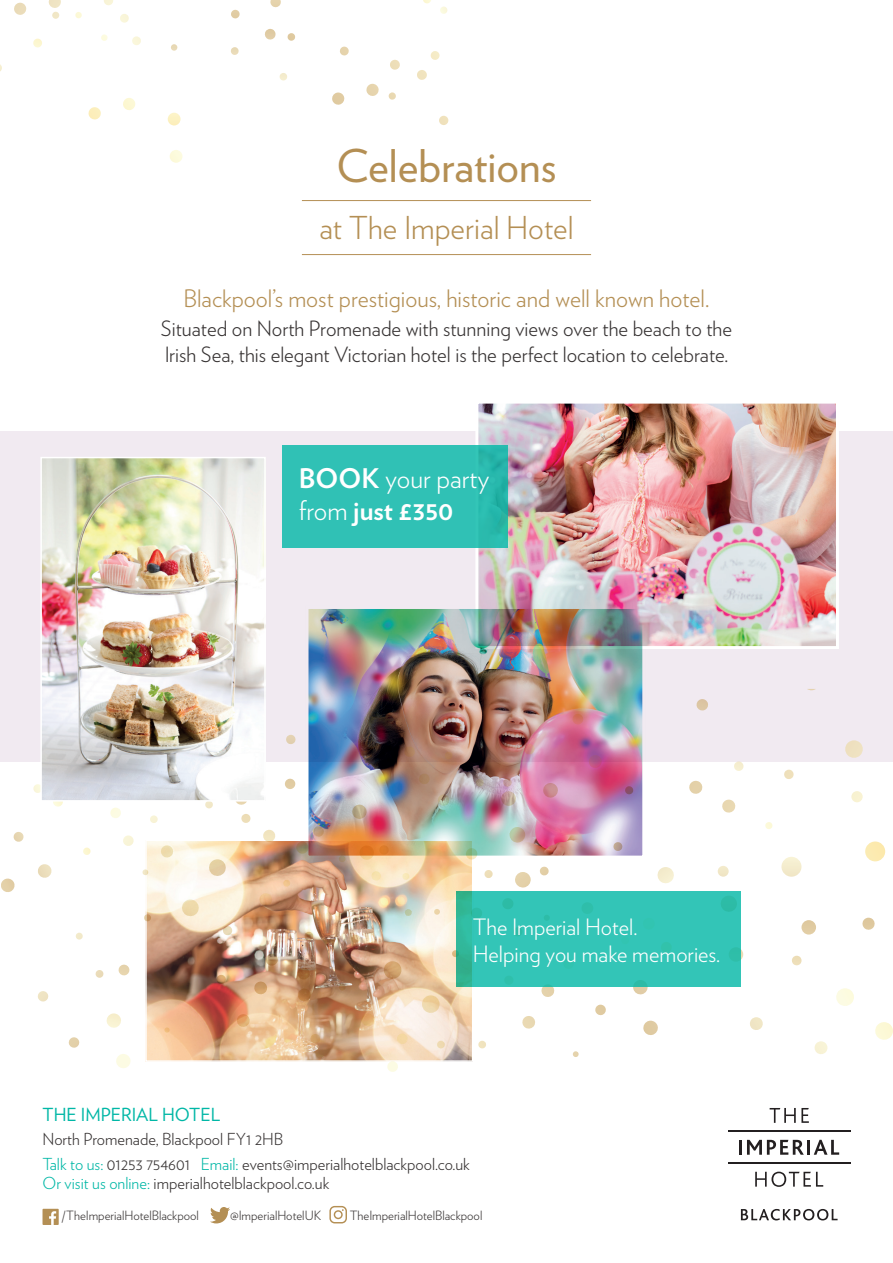
<style>
.page{position:relative;width:893px;height:1263px;background:#fff}
.page>*{position:absolute;margin:0;border:0;box-sizing:border-box;transform-origin:0 0}
.t1{font:45px "Verlag";color:#b48f54}
.t2{font:300 31.5px "Verlag";color:#b48f54}
.t3{font:300 27px/32.4px "Verlag";color:#fff}
.t4{font:300 24px "Verlag";color:#b48f54}
.t5{font:300 22.5px/27px "Verlag";color:#fff}
.t6{font:300 21px/25.2px "Verlag";color:#363232}
.t7{font:18px "Verlag";color:#00b7a6}
.t8{font:300 16.5px/24px "Verlag";color:#363232}
.t9{font:300 12.75px "Verlag";color:#363232}
.s1{font-weight:700}
.s2{color:#00b7a6}
</style>
<div class="page">
<div style="left:0;top:431px;width:893px;height:331px;background:#f1eaf1"></div>
<svg style="left:14px;top:3px;width:13px;height:12px"></svg>
<svg style="left:33px;top:39px;width:9px;height:9px"></svg>
<svg style="left:168px;top:113px;width:13px;height:13px"></svg>
<svg style="left:169px;top:150px;width:14px;height:13px"></svg>
<svg style="left:439px;top:116px;width:9px;height:9px"></svg>
<svg style="left:366px;top:84px;width:13px;height:12px"></svg>
<svg style="left:332px;top:93px;width:13px;height:12px"></svg>
<svg style="left:430px;top:51px;width:10px;height:9px"></svg>
<svg style="left:340px;top:47px;width:9px;height:9px"></svg>
<svg style="left:265px;top:29px;width:11px;height:11px"></svg>
<svg style="left:231px;top:47px;width:8px;height:8px"></svg>
<svg style="left:123px;top:98px;width:13px;height:12px"></svg>
<svg style="left:88px;top:107px;width:13px;height:13px"></svg>
<svg style="left:104px;top:0;width:9px;height:6px"></svg>
<svg style="left:48px;top:0;width:13px;height:19px"></svg>
<svg style="left:231px;top:10px;width:9px;height:9px"></svg>
<svg style="left:171px;top:44px;width:7px;height:7px"></svg>
<svg style="left:423px;top:0;width:8px;height:4px"></svg>
<svg style="left:270px;top:0;width:11px;height:8px"></svg>
<svg style="left:287px;top:33px;width:8px;height:8px"></svg>
<svg style="left:279px;top:73px;width:8px;height:8px"></svg>
<svg style="left:417px;top:70px;width:10px;height:10px"></svg>
<svg style="left:390px;top:60px;width:10px;height:10px"></svg>
<svg style="left:388px;top:92px;width:8px;height:8px"></svg>
<svg style="left:440px;top:7px;width:8px;height:7px"></svg>
<svg style="left:132px;top:36px;width:9px;height:9px"></svg>
<svg style="left:120px;top:14px;width:9px;height:9px"></svg>
<svg style="left:101px;top:34px;width:7px;height:7px"></svg>
<svg style="left:75px;top:12px;width:7px;height:7px"></svg>
<div style="left:865px;top:841px;width:20px;height:20px;background:#fceaaf;border-radius:10px"></div>
<div style="left:781px;top:857px;width:20px;height:20px;background:#f4ecce;border-radius:10px"></div>
<div style="left:801px;top:920px;width:15px;height:14px;background:#e0cba1;border-radius:7px"></div>
<div style="left:729px;top:947px;width:14px;height:15px;background:#ebdcb5;border-radius:7px"></div>
<svg style="left:718px;top:866px;width:11px;height:11px"></svg>
<svg style="left:845px;top:740px;width:18px;height:18px"></svg>
<svg style="left:862px;top:918px;width:13px;height:12px"></svg>
<svg style="left:241px;top:814px;width:10px;height:9px"></svg>
<svg style="left:851px;top:791px;width:12px;height:11px"></svg>
<svg style="left:286px;top:735px;width:10px;height:9px"></svg>
<svg style="left:875px;top:1022px;width:18px;height:18px"></svg>
<svg style="left:836px;top:988px;width:18px;height:18px"></svg>
<svg style="left:814px;top:1041px;width:14px;height:13px"></svg>
<svg style="left:750px;top:1017px;width:13px;height:13px"></svg>
<svg style="left:792px;top:956px;width:10px;height:10px"></svg>
<svg style="left:118px;top:965px;width:12px;height:11px"></svg>
<svg style="left:689px;top:781px;width:14px;height:13px"></svg>
<svg style="left:722px;top:800px;width:14px;height:13px"></svg>
<svg style="left:734px;top:761px;width:10px;height:10px"></svg>
<svg style="left:784px;top:770px;width:10px;height:9px"></svg>
<svg style="left:765px;top:822px;width:8px;height:7px"></svg>
<svg style="left:515px;top:872px;width:16px;height:16px"></svg>
<svg style="left:696px;top:699px;width:12px;height:12px"></svg>
<svg style="left:657px;top:867px;width:17px;height:17px"></svg>
<svg style="left:285px;top:779px;width:11px;height:10px"></svg>
<svg style="left:1px;top:878px;width:14px;height:14px"></svg>
<svg style="left:38px;top:864px;width:14px;height:14px"></svg>
<svg style="left:13px;top:832px;width:11px;height:10px"></svg>
<svg style="left:53px;top:801px;width:10px;height:6px"></svg>
<svg style="left:83px;top:847px;width:8px;height:8px"></svg>
<svg style="left:116px;top:1054px;width:15px;height:14px"></svg>
<svg style="left:106px;top:1013px;width:15px;height:15px"></svg>
<svg style="left:68px;top:1037px;width:12px;height:11px"></svg>
<svg style="left:37px;top:991px;width:12px;height:11px"></svg>
<svg style="left:95px;top:970px;width:9px;height:8px"></svg>
<svg style="left:236px;top:801px;width:11px;height:4px"></svg>
<svg style="left:110px;top:808px;width:11px;height:10px"></svg>
<svg style="left:123px;top:835px;width:11px;height:11px"></svg>
<svg style="left:150px;top:815px;width:8px;height:8px"></svg>
<svg style="left:205px;top:801px;width:8px;height:8px"></svg>
<svg style="left:142px;top:869px;width:3px;height:6px"></svg>
<svg style="left:643px;top:1021px;width:15px;height:14px"></svg>
<svg style="left:633px;top:987px;width:15px;height:8px"></svg>
<svg style="left:595px;top:1005px;width:11px;height:11px"></svg>
<svg style="left:522px;top:1016px;width:13px;height:13px"></svg>
<svg style="left:541px;top:987px;width:14px;height:10px"></svg>
<svg style="left:263px;top:830px;width:13px;height:9px"></svg>
<svg style="left:33px;top:784px;width:7px;height:9px"></svg>
<svg style="left:540px;top:867px;width:9px;height:9px"></svg>
<svg style="left:387px;top:1062px;width:11px;height:10px"></svg>
<svg style="left:478px;top:1041px;width:8px;height:8px"></svg>
<svg style="left:573px;top:1051px;width:6px;height:6px"></svg>
<svg style="left:76px;top:933px;width:7px;height:7px"></svg>
<svg style="left:484px;top:870px;width:9px;height:8px"></svg>
<img style="left:43px;top:460px;width:220px;height:338px">
<div style="left:40px;top:457px;width:226px;height:344px;border:2px solid #fff"></div>
<img style="left:479px;top:405px;width:356px;height:240px">
<div style="left:475px;top:401px;width:364px;height:248px;border:3px solid #fff"></div>
<div style="left:456px;top:891px;width:285px;height:96px;background:#33c5b7"></div>
<div style="left:282px;top:445px;width:225px;height:102px;background:#30c1b5"></div>
<img style="left:148px;top:842px;width:322px;height:217px">
<div style="left:145px;top:839px;width:328px;height:223px;border:2px solid #fff"></div>
<img style="left:309px;top:610px;width:332px;height:245px">
<div style="left:305px;top:606px;width:340px;height:253px;border:3px solid #fff"></div>
<hr style="left:302px;top:200px;width:289px;height:1px;background:#b48f54">
<hr style="left:302px;top:254px;width:289px;height:1px;background:#b48f54">
<div style="left:43px;top:1209px;width:16px;height:16px;background:#b48f54"></div>
<svg style="left:49px;top:1211px;width:7px;height:14px"></svg>
<svg style="left:210px;top:1207px;width:20px;height:16px"></svg>
<svg style="left:329px;top:1206px;width:18px;height:17px"></svg>
<hr style="left:728px;top:1130px;width:122px;height:2px;background:#231f20">
<hr style="left:728px;top:1163px;width:122px;height:1px;background:#231f20">
<hr style="left:739px;top:1140px;width:3px;height:15px;background:#231f20">
<svg style="left:747px;top:1140px;width:57px;height:15px"></svg>
<hr style="left:807px;top:1140px;width:3px;height:15px;background:#231f20">
<svg style="left:814px;top:1140px;width:25px;height:15px"></svg>
<svg style="left:755px;top:1172px;width:68px;height:15px"></svg>
<svg style="left:770px;top:1108px;width:39px;height:15px"></svg>
<svg style="left:741px;top:1209px;width:96px;height:11px"></svg>
<h1 class="t1" style="left:337px;top:132px;width:221px">Celebrations</h1>
<h2 class="t2" style="left:319px;top:205px;width:256px">at The Imperial Hotel</h2>
<h3 class="t4" style="left:184px;top:281px;width:527px">Blackpool’s most prestigious, historic and well known hotel.</h3>
<p class="t6" style="left:161px;top:315px;width:573px">Situated on North Promenade with stunning views over the beach to the<br>Irish Sea, this elegant Victorian hotel is the perfect location to celebrate.</p>
<h3 class="t3" style="left:299px;top:460px;width:192px"><span class="s1">BOOK</span> your party from <span class="s1">just £350</span></h3>
<h3 class="t5" style="left:473px;top:912px;width:249px">The Imperial Hotel.<br>Helping you make memories.</h3>
<p class="t7" style="left:43px;top:1101px;width:179px">THE IMPERIAL HOTEL</p>
<p class="t8" style="left:43px;top:1126px;width:429px">North Promenade, Blackpool FY1 2HB<br><span class="s2">Talk to us:</span> 01253 754601 <span class="s2">Email:</span> events@imperialhotelblackpool.co.uk</p>
<p class="t8" style="left:43px;top:1170px;width:288px"><span class="s2">Or visit us online:</span> imperialhotelblackpool.co.uk</p>
<p class="t9" style="left:61px;top:1206px;width:139px">/TheImperialHotelBlackpool</p>
<p class="t9" style="left:230px;top:1206px;width:93px">@ImperialHotelUK</p>
<p class="t9" style="left:350px;top:1206px;width:134px">TheImperialHotelBlackpool</p>
</div>
